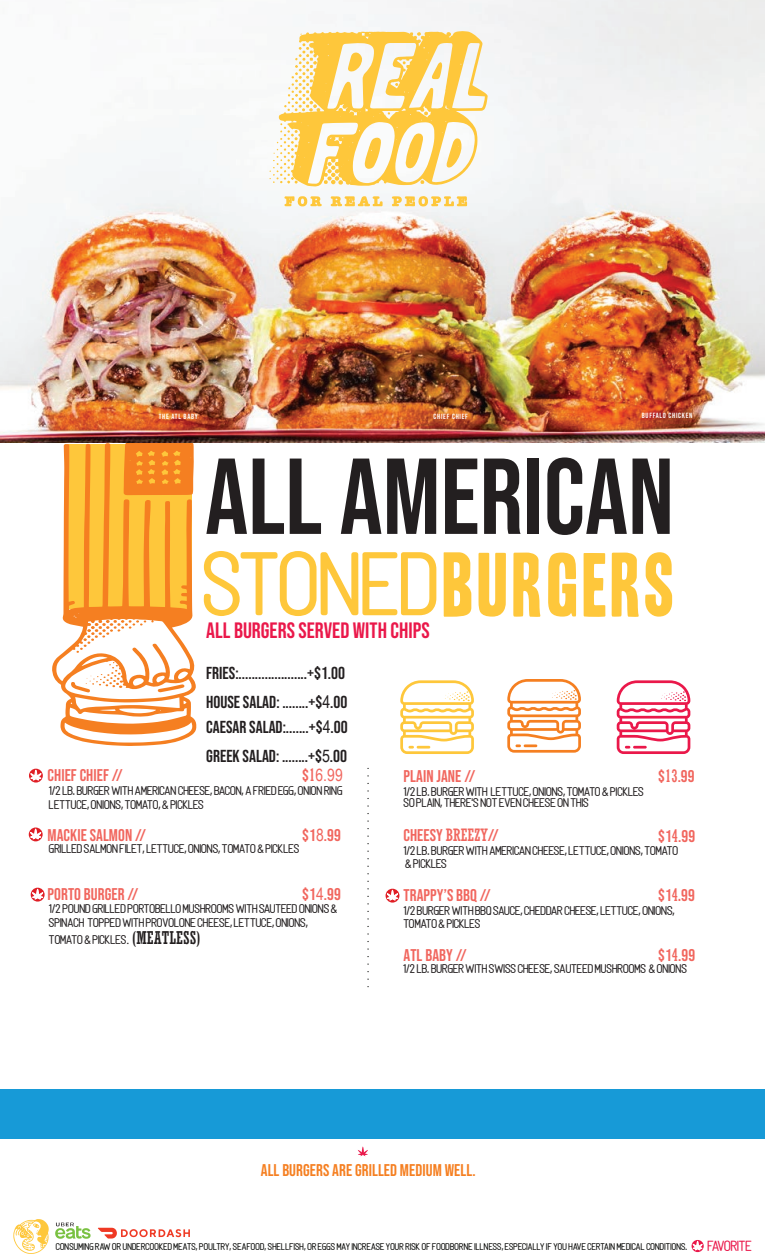
<style>
.page{position:relative;width:765px;height:1260px;background:#fff}
.page>*{position:absolute;margin:0;border:0;box-sizing:border-box;transform-origin:0 0}
.t1{font:107.62px "Bebas Neue";color:#231f20}
.t2{font:78.25px "Headline One HPLHS";letter-spacing:.05em;color:#fec73b}
.t3{font:22.25px "Bebas Neue";color:#ea184a}
.t4{font:17.38px/28.9px "Bebas Neue";color:#231f20}
.t5{font:17px "Bebas Neue";letter-spacing:.005em;color:#f1665e}
.t6{font:17px "Bebas Neue";letter-spacing:.005em;color:#f57f21}
.t7{font:17px "Arial Narrow";color:#f1665e}
.t8{font:14.88px "Linguineve";color:#ea184a}
.t9{font:12.75px/14.1px "Linguineve";letter-spacing:.005em;color:#231f20}
.t10{font:9.88px "Linguineve";letter-spacing:.025em;color:#040503}
.t11{font:7.5px "Bebas Neue";letter-spacing:.1em;color:#fff}
.s1{font-family:"Linguineve";font-size:92px}
.s2{font-family:"Arial Narrow"}
.s3{font-family:"Bebas Neue"}
.s4{font-family:"Rockwell Condensed"}
.s5{font-family:"Minion Pro"}
.s6{font-family:"Rockwell";font-stretch:condensed;font-size:17.5px}
.s7{font-family:"Rockwell";font-stretch:condensed}
</style>
<div class="page">
<div style="left:0;top:1089px;width:765px;height:50px;background:#179ad7"></div>
<svg style="left:52px;top:443px;width:144px;height:303px"></svg>
<svg style="left:124px;top:442px;width:70px;height:53px;background:#f28525"></svg>
<svg style="left:77px;top:620px;width:69px;height:33px"></svg>
<svg style="left:157px;top:684px;width:27px;height:8px"></svg>
<svg style="left:71px;top:662px;width:51px;height:31px"></svg>
<svg style="left:29px;top:769px;width:14px;height:14px"></svg>
<svg style="left:31px;top:770px;width:10px;height:10px"></svg>
<svg style="left:29px;top:828px;width:14px;height:13px"></svg>
<svg style="left:30px;top:829px;width:11px;height:10px"></svg>
<svg style="left:367px;top:776px;width:2px;height:212px"></svg>
<svg style="left:31px;top:888px;width:14px;height:14px"></svg>
<svg style="left:32px;top:889px;width:11px;height:10px"></svg>
<svg style="left:386px;top:889px;width:13px;height:14px"></svg>
<svg style="left:387px;top:890px;width:11px;height:10px"></svg>
<svg style="left:358px;top:1146px;width:10px;height:10px"></svg>
<img style="left:0;top:0;width:765px;height:442px">
<svg style="left:284px;top:196px;width:38px;height:11px"></svg>
<svg style="left:392px;top:196px;width:75px;height:11px"></svg>
<svg style="left:331px;top:196px;width:52px;height:10px"></svg>
<svg style="left:270px;top:31px;width:218px;height:156px"></svg>
<svg style="left:13px;top:1219px;width:36px;height:35px"></svg>
<svg style="left:692px;top:1240px;width:12px;height:12px"></svg>
<svg style="left:693px;top:1241px;width:9px;height:9px"></svg>
<svg style="left:55px;top:1223px;width:36px;height:16px"></svg>
<svg style="left:98px;top:1228px;width:92px;height:11px"></svg>
<svg style="left:400px;top:680px;width:74px;height:74px"></svg>
<svg style="left:507px;top:679px;width:74px;height:74px"></svg>
<svg style="left:617px;top:680px;width:73px;height:74px"></svg>
<p class="t11" style="left:159px;top:412px;width:41px">THE ATL BABY</p>
<p class="t11" style="left:434px;top:412px;width:36px">CHIEF CHIEF</p>
<p class="t11" style="left:642px;top:411px;width:52px">BUFFALO CHICKEN</p>
<h1 class="t1" style="left:205px;top:436px;width:470px">ALL AMERICAN</h1>
<h2 class="t2" style="left:202px;top:547px;width:475px"><span class="s1">STONED</span>BURGERS</h2>
<h3 class="t3" style="left:206px;top:618px;width:225px">ALL BURGERS SERVED WITH CHIPS</h3>
<h3 class="t4" style="left:206px;top:658px;width:143px">FRIES:.....................+$1.00<br>HOUSE SALAD: ........+$<span class="s2">4</span>.00</h3>
<h3 class="t4" style="left:206px;top:712px;width:143px">CAESAR SALAD:.......+$<span class="s2">4</span>.00<br>GREEK SALAD: ........+$<span class="s2">5</span>.00</h3>
<p class="t9" style="left:49px;top:783px;width:295px">1/2 LB. BURGER WITH AMERICAN CHEESE, BACON, A FRIED EGG, ONION RING<br>LETTUCE, ONIONS, TOMATO, &amp; PICKLES</p>
<p class="t9" style="left:49px;top:842px;width:252px">GRILLED SALMON FILET, LETTUCE, ONIONS, TOMATO &amp; PICKLES</p>
<h3 class="t5" style="left:48px;top:766px;width:77px">CHIEF CHIEF //</h3>
<h3 class="t7" style="left:302px;top:763px;width:42px"><span class="s3">$</span><span class="s4">1</span>6.99</h3>
<h3 class="t5" style="left:48px;top:825px;width:100px">MACKIE SALMON //</h3>
<h3 class="t5" style="left:302px;top:825px;width:40px">$1<span class="s2">8</span>.99</h3>
<h3 class="t5" style="left:48px;top:885px;width:92px">PORTO BURGER //</h3>
<h3 class="t5" style="left:302px;top:885px;width:40px">$1<span class="s2">4</span>.99</h3>
<p class="t9" style="left:49px;top:902px;width:290px">1/2 POUND GRILLED PORTOBELLO MUSHROOMS WITH SAUTEED ONIONS &amp;<br>SPINACH TOPPED WITH PROVOLONE CHEESE, LETTUCE, ONIONS,</p>
<p class="t9" style="left:49px;top:933px;width:153px">TOMATO &amp; PICKLES<span class="s5">.</span> <span class="s6">(MEATLESS)</span></p>
<h3 class="t5" style="left:658px;top:767px;width:38px">$<span class="s4">1</span><span class="s7">3</span>.99</h3>
<h3 class="t5" style="left:403px;top:767px;width:73px">PLAIN JANE //</h3>
<p class="t9" style="left:403px;top:786px;width:242px;line-height:11.6px">1/2 LB. BURGER WITH LETTUCE, ONIONS, TOMATO &amp; PICKLES<br>SO PLAIN, THERE’S NOT EVEN CHEESE ON THIS</p>
<h3 class="t5" style="left:404px;top:825px;width:97px">CHEESY <span class="s7">BREEZY</span>//</h3>
<p class="t9" style="left:403px;top:845px;width:276px;line-height:12.8px">1/2 LB. BURGER WITH AMERICAN CHEESE, LETTUCE, ONIONS, TOMATO &amp; PICKLES</p>
<p class="t9" style="left:403px;top:905px;width:273px;line-height:12.8px">1/2 BURGER WITH BBQ SAUCE, CHEDDAR CHEESE, LETTUCE, ONIONS,<br>TOMATO &amp; PICKLES</p>
<p class="t9" style="left:403px;top:961px;width:285px">1/2 LB. BURGER WITH SWISS CHEESE, SAUTEED MUSHROOMS &amp; ONIONS</p>
<h3 class="t5" style="left:658px;top:826px;width:38px">$1<span class="s7">4</span>.99</h3>
<h3 class="t5" style="left:403px;top:886px;width:89px">TRAPPY’S BBQ //</h3>
<h3 class="t5" style="left:658px;top:886px;width:38px">$1<span class="s7">4</span><span class="s4">.</span>99</h3>
<h3 class="t5" style="left:403px;top:945px;width:65px">ATL BABY //</h3>
<h3 class="t5" style="left:658px;top:945px;width:38px">$1<span class="s7">4</span>.99</h3>
<h3 class="t6" style="left:261px;top:1161px;width:216px">ALL BURGERS ARE GRILLED MEDIUM WELL.</h3>
<p class="t10" style="left:56px;top:1242px;width:633px">CONSUMING RAW OR UNDERCOOKED MEATS, POULTRY, SEAFOOD, SHELLFISH, OR EGGS MAY INCREASE YOUR RISK OF FOODBORNE ILLNESS, ESPECIALLY IF YOU HAVE CERTAIN MEDICAL CONDITIONS.</p>
<p class="t8" style="left:707px;top:1238px;width:46px">FAVORITE</p>
</div>
